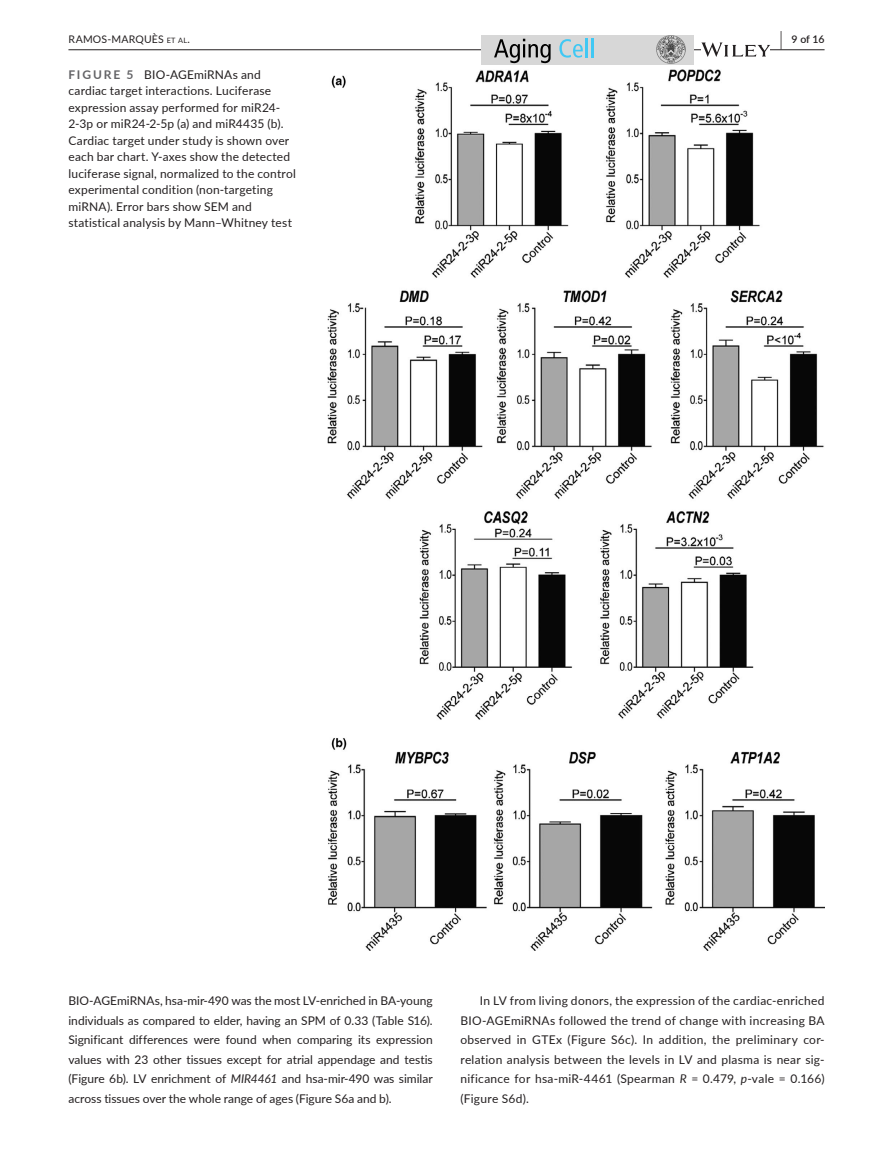
<style>
.page{position:relative;width:893px;height:1174px;background:#fff}
.page>*{position:absolute;margin:0;border:0;box-sizing:border-box;transform-origin:0 0}
.t1{font:12px/19.5px "Lato";letter-spacing:.015em;color:#231f20;text-align:justify}
.t2{font:10.5px "Lato";letter-spacing:.02em;color:#231f20}
.t3{font:600 10.5px "Lato";color:#231f20}
.s1{font-size:7.35px}
.s2{font-size:19.5px}
.s3{font-weight:700;color:#636366}
.s4{font-style:italic}
</style>
<div class="page">
<hr style="left:68px;top:49px;width:756px;height:1px;background:#231f20">
<div style="left:481px;top:35px;width:213px;height:29px;background:#d7d7d7"></div>
<svg style="left:494px;top:39px;width:57px;height:24px"></svg>
<svg style="left:559px;top:39px;width:24px;height:19px"></svg>
<hr style="left:585px;top:38px;width:3px;height:19px;background:#40c8f4">
<svg style="left:591px;top:38px;width:2px;height:19px"></svg>
<img style="left:657px;top:35px;width:28px;height:29px">
<svg style="left:701px;top:42px;width:69px;height:15px"></svg>
<img style="left:327px;top:69px;width:497px;height:881px">
<p class="t2" style="left:68px;top:31px;width:123px">RAMOS-MARQUÈS <span class="s1">et al</span>.</p>
<p class="t3" style="left:780px;top:31px;width:46px"><span class="s2">|</span> 9 of 16</p>
<p class="t1" style="left:68px;top:66px;width:229px;line-height:16.5px;text-align:left"><span class="s3">FIGURE 5</span> BIO-AGEmiRNAs and cardiac target interactions. Luciferase expression assay performed for miR24- 2-3p or miR24-2-5p (a) and miR4435 (b).<br>Cardiac target under study is shown over each bar chart. Y-axes show the detected luciferase signal, normalized to the control experimental condition (non-targeting miRNA). Error bars show SEM and statistical analysis by Mann–Whitney test</p>
<p class="t1" style="left:68px;top:990px;width:366px">BIO-AGEmiRNAs, hsa-mir-490 was the most LV-enriched in BA-young individuals as compared to elder, having an SPM of 0.33 (Table S16).<br>Significant differences were found when comparing its expression values with 23 other tissues except for atrial appendage and testis (Figure 6b). LV enrichment of <span class="s4">MIR4461</span> and hsa-mir-490 was similar across tissues over the whole range of ages (Figure S6a and b).</p>
<p class="t1" style="left:460px;top:990px;width:366px;text-indent:19px">In LV from living donors, the expression of the cardiac-enriched BIO-AGEmiRNAs followed the trend of change with increasing BA observed in GTEx (Figure S6c). In addition, the preliminary cor&shy;relation analysis between the levels in LV and plasma is near sig&shy;nificance for hsa-miR-4461 (Spearman <span class="s4">R</span> = 0.479, <span class="s4">p</span>-vale = 0.166) (Figure S6d).</p>
</div>
